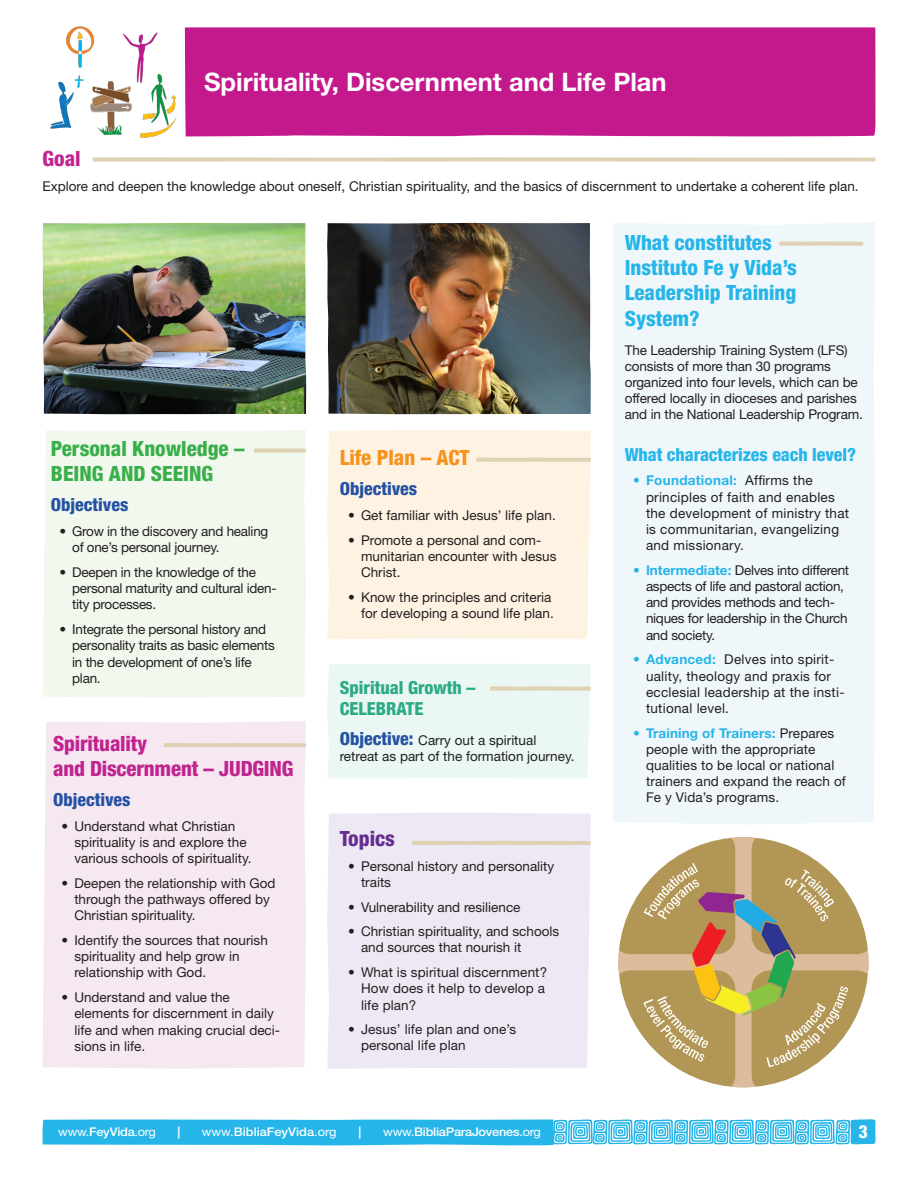
<style>
.page{position:relative;width:918px;height:1188px;background:#fff}
.page>*{position:absolute;margin:0;border:0;box-sizing:border-box;transform-origin:0 0}
.Título{font:700 25.5px "Helvetica Neue LT Std";color:#fff}
.Subtitulo{font:800 condensed 21px/25.2px "Helvetica Neue LT Std";color:#26b5e8}
.Subtitulo-2{font:800 condensed 21px/25.2px "Helvetica Neue LT Std";letter-spacing:-.01em;color:#c12490}
.Subtitulo-3{font:800 condensed 21px/25.2px "Helvetica Neue LT Std";color:#39af49}
.Subtitulo-4{font:800 condensed 21px "Helvetica Neue LT Std";color:#f7931d}
.Subtitulo-5{font:800 condensed 21px "Helvetica Neue LT Std";color:#652d91}
.Subtitulo_Secundario{font:800 condensed 18px "Helvetica Neue LT Std";color:#2451a3}
.Subtitulo-6{font:800 condensed 18px "Helvetica Neue LT Std";letter-spacing:-.005em;color:#26b5e8}
.Subtitulo_Secundario-2{font:800 condensed 18px/21.6px "Helvetica Neue LT Std";color:#2baa85}
.Numero_de_Pagina{font:800 condensed 18px "Helvetica Neue LT Std";color:#fff}
.Subtitulo-7{font:13.5px/16.2px "Helvetica Neue LT Std";color:#231f20}
.Subtitulo-8{font:13.5px/16.2px "Helvetica Neue LT Std";letter-spacing:-.02em;color:#231f20}
.Subtitulo-9{font:13.5px/16.2px "Helvetica Neue LT Std";letter-spacing:.02em;color:#231f20}
.Texto{font:13.5px "Helvetica Neue LT Std";color:#231f20}
.Subtitulo_Secundario-3{font:13.5px/16.2px "Helvetica Neue LT Std";color:#231f20}
.t1{font:500 12px "Helvetica Neue LT Std";letter-spacing:-.02em;color:#fff;scale:1.07 1}
.t2{font:500 12px "Helvetica Neue LT Std";color:#fff;scale:1.07 1}
.t3{font:12px "Helvetica Neue LT Std";letter-spacing:-.02em;color:#fff;scale:1.07 1}
.s1{font-weight:700}
.s2{font-weight:800;font-stretch:condensed;font-size:18px;color:#2451a3}
.s3{font-weight:700;color:#26b5e8}
.s4{font-weight:500}
.s5{font-weight:400}
</style>
<div class="page">
<svg style="left:42px;top:1119px;width:834px;height:27px;background:#51c3ec"></svg>
<div style="left:613px;top:222px;width:262px;height:602px;background:#eff7fb"></div>
<div style="left:185px;top:27px;width:691px;height:110px;background:#c4188d"></div>
<img style="left:50px;top:26px;width:127px;height:112px">
<svg style="left:779px;top:241px;width:84px;height:5px"></svg>
<svg style="left:92px;top:157px;width:784px;height:5px;background:#e4d9c1"></svg>
<img style="left:327px;top:223px;width:264px;height:191px">
<img style="left:43px;top:223px;width:263px;height:191px">
<svg style="left:618px;top:837px;width:250px;height:250px"></svg>
<svg style="left:643px;top:863px;width:205px;height:204px;background:#baa26e"></svg>
<div style="left:327px;top:430px;width:264px;height:209px;background:#fef2e3"></div>
<div style="left:327px;top:813px;width:264px;height:256px;background:#ede8f3"></div>
<div style="left:43px;top:721px;width:263px;height:348px;background:#f6e8f1"></div>
<div style="left:43px;top:430px;width:263px;height:268px;background:#f1f8ed"></div>
<svg style="left:163px;top:743px;width:143px;height:4px"></svg>
<svg style="left:254px;top:448px;width:52px;height:5px"></svg>
<svg style="left:476px;top:457px;width:115px;height:5px"></svg>
<div style="left:327px;top:664px;width:264px;height:114px;background:#eaf7f3"></div>
<svg style="left:412px;top:841px;width:179px;height:4px"></svg>
<p class="Título" style="left:204px;top:66px;width:464px">Spirituality, Discernment and Life Plan</p>
<p class="Subtitulo-2" style="left:43px;top:146px;width:40px">Goal</p>
<p class="Texto" style="left:43px;top:178px;width:818px">Explore and deepen the knowledge about oneself, Christian spirituality, and the basics of discernment to undertake a coherent life plan.</p>
<p class="Subtitulo-3" style="left:51px;top:436px;width:195px">Personal Knowledge –<br>BEING AND SEEING</p>
<p class="Subtitulo_Secundario" style="left:51px;top:494px;width:79px">Objectives</p>
<p class="Subtitulo-8" style="left:72px;top:523px;width:198px;text-indent:-13px"><span class="s1">•</span> Grow in the discovery and healing of one’s personal journey.</p>
<p class="Subtitulo-8" style="left:72px;top:564px;width:206px;text-indent:-13px"><span class="s1">•</span> Deepen in the knowledge of the personal maturity and cultural iden&shy;tity processes.</p>
<p class="Subtitulo-8" style="left:72px;top:621px;width:204px;text-indent:-13px"><span class="s1">•</span> Integrate the personal history and personality traits as basic elements in the development of one’s life plan.</p>
<p class="Subtitulo-2" style="left:53px;top:730px;width:242px">Spirituality<br>and Discernment – JUDGING</p>
<p class="Subtitulo_Secundario" style="left:53px;top:789px;width:79px">Objectives</p>
<p class="Subtitulo-7" style="left:74px;top:818px;width:179px;text-indent:-13px"><span class="s1">•</span> Understand what Christian spirituality is and explore the various schools of spirituality.</p>
<p class="Subtitulo-7" style="left:74px;top:875px;width:203px;text-indent:-13px"><span class="s1">•</span> Deepen the relationship with God through the pathways offered by<br>Christian spirituality.</p>
<p class="Subtitulo-7" style="left:74px;top:932px;width:195px;text-indent:-13px"><span class="s1">•</span> Identify the sources that nourish spirituality and help grow in relationship with God.</p>
<p class="Subtitulo-7" style="left:74px;top:989px;width:207px;text-indent:-13px"><span class="s1">•</span> Understand and value the elements for discernment in daily life and when making crucial deci&shy;sions in life.</p>
<p class="Subtitulo-4" style="left:340px;top:445px;width:131px">Life Plan – ACT</p>
<p class="Subtitulo_Secundario" style="left:340px;top:478px;width:79px">Objectives</p>
<p class="Subtitulo-7" style="left:348px;top:507px;width:209px"><span class="s1">•</span> Get familiar with Jesus’ life plan.</p>
<p class="Subtitulo-7" style="left:361px;top:532px;width:197px;text-indent:-13px"><span class="s1">•</span> Promote a personal and com&shy;munitarian encounter with Jesus<br>Christ.</p>
<p class="Subtitulo-7" style="left:348px;top:589px;width:207px;text-align:right"><span class="s1">•</span> Know the principles and criteria for developing a sound life plan.</p>
<p class="Subtitulo_Secundario-2" style="left:340px;top:676px;width:137px">Spiritual Growth –<br>CELEBRATE</p>
<p class="Subtitulo_Secundario-3" style="left:340px;top:732px;width:236px"><span class="s2">Objective:</span> Carry out a spiritual retreat as part of the formation journey.</p>
<p class="Subtitulo-5" style="left:340px;top:825px;width:57px">Topics</p>
<p class="Subtitulo-7" style="left:361px;top:858px;width:195px;text-indent:-13px"><span class="s1">•</span> Personal history and personality traits</p>
<p class="Subtitulo-7" style="left:348px;top:898px;width:174px"><span class="s1">•</span> Vulnerability and resilience</p>
<p class="Subtitulo-7" style="left:361px;top:923px;width:200px;text-indent:-13px"><span class="s1">•</span> Christian spirituality, and schools and sources that nourish it</p>
<p class="Subtitulo-7" style="left:361px;top:964px;width:188px;text-indent:-13px"><span class="s1">•</span> What is spiritual discernment?<br>How does it help to develop a life plan?</p>
<p class="Subtitulo-7" style="left:361px;top:1021px;width:157px;text-indent:-13px"><span class="s1">•</span> Jesus’ life plan and one’s personal life plan</p>
<p class="Subtitulo" style="left:625px;top:230px;width:174px">What constitutes<br>Instituto Fe y Vida’s<br>Leadership Training<br>System?</p>
<p class="Subtitulo-7" style="left:625px;top:342px;width:240px">The Leadership Training System (LFS) consists of more than 30 programs organized into four levels, which can be offered locally in dioceses and parishes and in the National Leadership Program.</p>
<p class="Subtitulo-6" style="left:625px;top:443px;width:233px">What characterizes each level?</p>
<p class="Subtitulo-9" style="left:646px;top:472px;width:205px;text-indent:-13px"><span class="s3">• Foundational:</span> Affirms the principles of faith and enables the development of ministry that is communitarian, evangelizing and missionary.</p>
<p class="Subtitulo-8" style="left:646px;top:562px;width:205px;text-indent:-13px"><span class="s3">• Intermediate:</span> Delves into different aspects of life and pastoral action, and provides methods and tech&shy;niques for leadership in the Church and society.</p>
<p class="Subtitulo-9" style="left:646px;top:651px;width:200px;text-indent:-13px"><span class="s3">• Advanced:</span> Delves into spirit&shy;uality, theology and praxis for ecclesial leadership at the insti&shy;tutional level.</p>
<p class="Subtitulo-7" style="left:646px;top:725px;width:201px;text-indent:-13px"><span class="s3">• Training of Trainers:</span> Prepares people with the appropriate qualities to be local or national trainers and expand the reach of<br>Fe y Vida’s programs.</p>
<p class="t3" style="left:58px;top:1124px;width:93px">www.<span class="s4">FeyVida</span>.org</p>
<p class="t1" style="left:178px;top:1124px;width:4px">|</p>
<p class="t2" style="left:202px;top:1124px;width:127px"><span class="s5">www.</span>BibliaFeyVida<span class="s5">.org</span></p>
<p class="t1" style="left:358px;top:1124px;width:4px">|</p>
<p class="t1" style="left:383px;top:1124px;width:149px"><span class="s5">www.</span>BibliaParaJovenes<span class="s5">.org</span></p>
<p class="Numero_de_Pagina" style="left:858px;top:1121px;width:11px">3</p>
</div>
